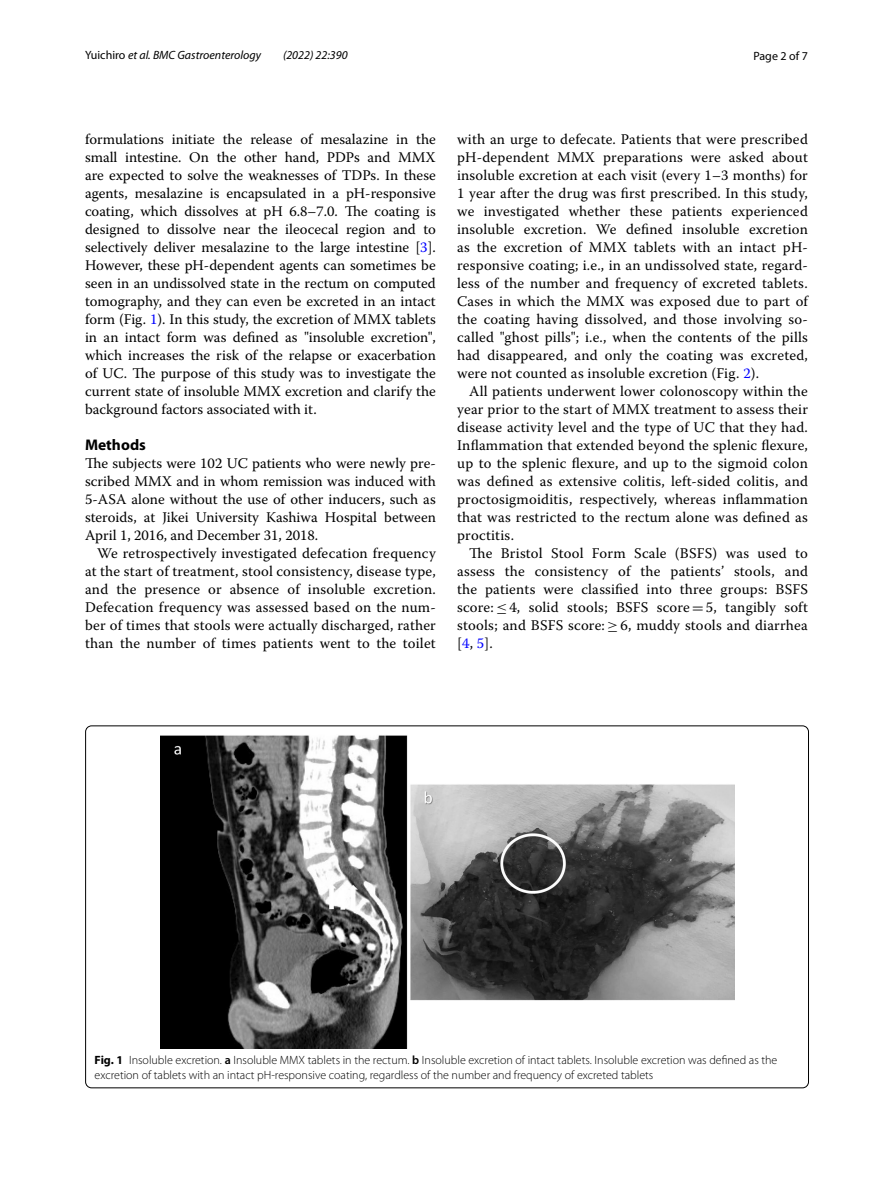
<style>
.page{position:relative;width:893px;height:1187px;background:#fff}
.page>*{position:absolute;margin:0;border:0;box-sizing:border-box;transform-origin:0 0}
.t1{font:700 15.45px "Myriad Pro";color:#000}
.t2{font:14.7px/18px "Warnock Pro";letter-spacing:.015em;color:#000;text-align:justify}
.t3{font:300 12px/15px "Myriad Pro";color:#000}
.t4{font:italic 12px "Myriad Pro";color:#000}
.t5{font:12px "Myriad Pro";color:#000}
.s1{font-style:normal}
.s2{color:#00f}
.s3{font-family:"MTSY"}
.s4{font-weight:700}
.s5{font-weight:600}
</style>
<div class="page">
<img style="left:160px;top:735px;width:574px;height:313px">
<p class="t4" style="left:85px;top:48px;width:178px"><span class="s1">Yuichiro</span> et al. BMC Gastroenterology</p>
<p class="t4" style="left:283px;top:48px;width:66px">(2022) 22:390</p>
<p class="t5" style="left:753px;top:48px;width:56px">Page 2 of 7</p>
<p class="t2" style="left:85px;top:130px;width:352px">formulations initiate the release of mesalazine in the small intestine. On the other hand, PDPs and MMX are expected to solve the weaknesses of TDPs. In these agents, mesalazine is encapsulated in a pH-responsive coating, which dissolves at pH 6.8–7.0. The coating is designed to dissolve near the ileocecal region and to selectively deliver mesalazine to the large intestine [<span class="s2">3</span>].<br>However, these pH-dependent agents can sometimes be seen in an undissolved state in the rectum on computed tomography, and they can even be excreted in an intact form (Fig. <span class="s2">1</span>). In this study, the excretion of MMX tablets in an intact form was defined as "insoluble excretion", which increases the risk of the relapse or exacerbation of UC. The purpose of this study was to investigate the current state of insoluble MMX excretion and clarify the background factors associated with it.</p>
<p class="t1" style="left:85px;top:434px;width:62px">Methods</p>
<p class="t2" style="left:85px;top:454px;width:352px">The subjects were 102 UC patients who were newly pre&shy;scribed MMX and in whom remission was induced with 5-ASA alone without the use of other inducers, such as steroids, at Jikei University Kashiwa Hospital between April 1, 2016, and December 31, 2018.</p>
<p class="t2" style="left:85px;top:544px;width:352px;text-indent:12px">We retrospectively investigated defecation frequency at the start of treatment, stool consistency, disease type, and the presence or absence of insoluble excretion.<br>Defecation frequency was assessed based on the num&shy;ber of times that stools were actually discharged, rather than the number of times patients went to the toilet</p>
<p class="t2" style="left:457px;top:130px;width:352px">with an urge to defecate. Patients that were prescribed pH-dependent MMX preparations were asked about insoluble excretion at each visit (every 1–3 months) for 1 year after the drug was first prescribed. In this study, we investigated whether these patients experienced insoluble excretion. We defined insoluble excretion as the excretion of MMX tablets with an intact pH&shy;responsive coating; i.e., in an undissolved state, regard&shy;less of the number and frequency of excreted tablets.<br>Cases in which the MMX was exposed due to part of the coating having dissolved, and those involving so&shy;called "ghost pills"; i.e., when the contents of the pills had disappeared, and only the coating was excreted, were not counted as insoluble excretion (Fig. <span class="s2">2</span>).</p>
<p class="t2" style="left:457px;top:382px;width:352px;text-indent:12px">All patients underwent lower colonoscopy within the year prior to the start of MMX treatment to assess their disease activity level and the type of UC that they had.<br>Inflammation that extended beyond the splenic flexure, up to the splenic flexure, and up to the sigmoid colon was defined as extensive colitis, left-sided colitis, and proctosigmoiditis, respectively, whereas inflammation that was restricted to the rectum alone was defined as proctitis.</p>
<p class="t2" style="left:457px;top:543px;width:352px;text-indent:12px">The Bristol Stool Form Scale (BSFS) was used to assess the consistency of the patients’ stools, and the patients were classified into three groups: BSFS score: <span class="s3">≤</span> 4, solid stools; BSFS score<span class="s3">=</span>5, tangibly soft stools; and BSFS score: <span class="s3">≥</span> 6, muddy stools and diarrhea [<span class="s2">4</span>, <span class="s2">5</span>].</p>
<p class="t3" style="left:95px;top:1052px;width:684px"><span class="s4">Fig. 1</span> Insoluble excretion. <span class="s5">a</span> Insoluble MMX tablets in the rectum. <span class="s5">b</span> Insoluble excretion of intact tablets. Insoluble excretion was defined as the excretion of tablets with an intact pH-responsive coating, regardless of the number and frequency of excreted tablets</p>
</div>
